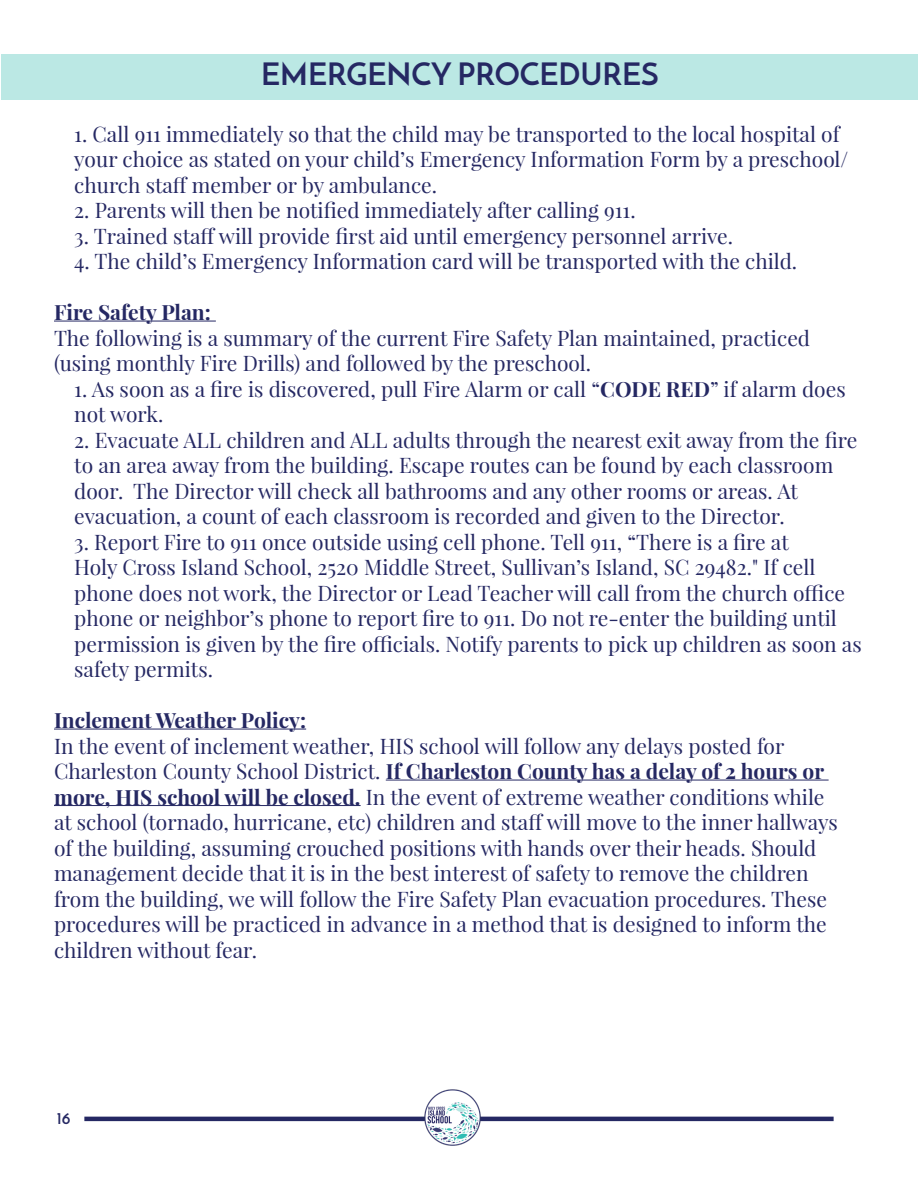
<style>
.page{position:relative;width:918px;height:1188px;background:#fff}
.page>*{position:absolute;margin:0;border:0;box-sizing:border-box;transform-origin:0 0}
.t1{font:700 30.75px "Josefin Sans";color:#252863}
.Normal_Text{font:21px/25.5px "Playfair Display";color:#252863}
.Paragraph_Head{font:700 21px "Playfair Display";color:#252863}
.t2{font:700 16.5px "Josefin Sans";color:#252863}
.s1{font-weight:700}
</style>
<div class="page">
<hr style="left:84px;top:1117px;width:750px;height:4px;background:#252863">
<img style="left:422px;top:1089px;width:60px;height:57px">
<hr style="left:54px;top:321px;width:162px;height:1px;background:#252863">
<hr style="left:54px;top:729px;width:252px;height:1px;background:#252863">
<hr style="left:386px;top:780px;width:443px;height:1px;background:#252863">
<hr style="left:54px;top:805px;width:307px;height:1px;background:#252863">
<div style="left:1px;top:54px;width:917px;height:45px;background:#bbe8e4"></div>
<p class="t1" style="left:261px;top:55px;width:399px">EMERGENCY PROCEDURES</p>
<p class="Normal_Text" style="left:74px;top:121px;width:776px">1. Call 911 immediately so that the child may be transported to the local hospital of your choice as stated on your child’s Emergency Information Form by a preschool/ church staff member or by ambulance.</p>
<p class="Normal_Text" style="left:74px;top:197px;width:563px">2. Parents will then be notified immediately after calling 911.</p>
<p class="Normal_Text" style="left:74px;top:223px;width:660px">3. Trained staff will provide first aid until emergency personnel arrive.</p>
<p class="Normal_Text" style="left:74px;top:248px;width:724px">4. The child’s Emergency Information card will be transported with the child.</p>
<p class="Paragraph_Head" style="left:54px;top:299px;width:158px">Fire Safety Plan:</p>
<p class="Normal_Text" style="left:54px;top:325px;width:758px">The following is a summary of the current Fire Safety Plan maintained, practiced (using monthly Fire Drills) and followed by the preschool.</p>
<p class="Normal_Text" style="left:74px;top:376px;width:773px">1. As soon as a fire is discovered, pull Fire Alarm or call “<span class="s1">CODE RED</span>” if alarm does not work.</p>
<p class="Normal_Text" style="left:74px;top:427px;width:785px">2. Evacuate ALL children and ALL adults through the nearest exit away from the fire to an area away from the building. Escape routes can be found by each classroom door. The Director will check all bathrooms and any other rooms or areas. At evacuation, a count of each classroom is recorded and given to the Director.</p>
<p class="Normal_Text" style="left:74px;top:529px;width:789px">3. Report Fire to 911 once outside using cell phone. Tell 911, “There is a fire at<br>Holy Cross Island School, 2520 Middle Street, Sullivan’s Island, SC 29482." If cell phone does not work, the Director or Lead Teacher will call from the church office phone or neighbor’s phone to report fire to 911. Do not re-enter the building until permission is given by the fire officials. Notify parents to pick up children as soon as safety permits.</p>
<p class="Paragraph_Head" style="left:54px;top:707px;width:254px">Inclement Weather Policy:</p>
<p class="Normal_Text" style="left:54px;top:733px;width:785px">In the event of inclement weather, HIS school will follow any delays posted for Charleston County School District. <span class="s1">If Charleston County has a delay of 2 hours or more, HIS school will be closed.</span> In the event of extreme weather conditions while at school (tornado, hurricane, etc) children and staff will move to the inner hallways of the building, assuming crouched positions with hands over their heads. Should management decide that it is in the best interest of safety to remove the children from the building, we will follow the Fire Safety Plan evacuation procedures. These procedures will be practiced in advance in a method that is designed to inform the children without fear.</p>
<p class="t2" style="left:57px;top:1108px;width:15px">16</p>
</div>
